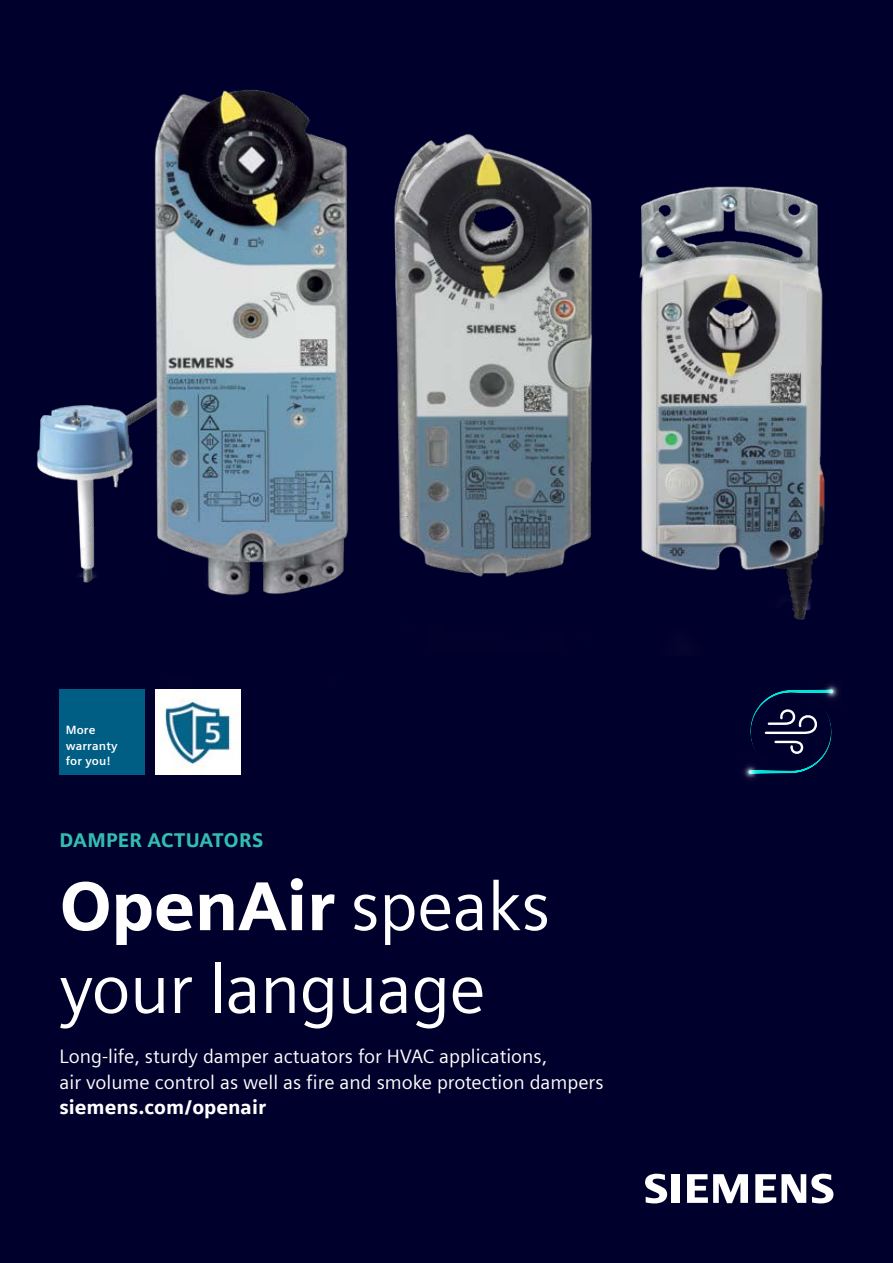
<style>
.page{position:relative;width:893px;height:1263px;background:#fff}
.page>*{position:absolute;margin:0;border:0;box-sizing:border-box;transform-origin:0 0}
.t1{font:900 69px "Siemens Sans";letter-spacing:-.01em;color:#fff}
.t2{font:69px "Siemens Sans Global";letter-spacing:-.01em;color:#fff}
.t3{font:19.5px/25.5px "Siemens Sans Global";color:#fff}
.t4{font:900 19.5px "Siemens Sans";color:#fff}
.t5{font:900 19.5px "Siemens Sans";letter-spacing:.01em;color:#33bdb1}
.t6{font:700 12px/15.6px "Siemens Sans Global";letter-spacing:.015em;color:#fff}
.s1{font-family:"Siemens Sans Global";font-weight:400}
</style>
<div class="page">
<div style="left:0;top:748px;width:893px;height:515px;background:#00002c"></div>
<div style="left:0;top:0;width:893px;height:762px;background:#00002c"></div>
<img style="left:651px;top:186px;width:174px;height:434px">
<img style="left:408px;top:134px;width:243px;height:443px">
<img style="left:36px;top:89px;width:372px;height:506px">
<svg style="left:645px;top:1174px;width:22px;height:29px"></svg>
<div style="left:672px;top:1174px;width:8px;height:29px;background:#fff"></div>
<svg style="left:687px;top:1174px;width:61px;height:29px"></svg>
<svg style="left:755px;top:1174px;width:78px;height:29px"></svg>
<img style="left:155px;top:689px;width:85px;height:85px">
<div style="left:60px;top:689px;width:85px;height:85px;background:#005d83"></div>
<svg style="left:750px;top:689px;width:82px;height:85px"></svg>
<img style="left:818px;top:684px;width:21px;height:20px">
<img style="left:743px;top:759px;width:20px;height:20px">
<p class="t6" style="left:66px;top:723px;width:53px">More warranty for you!</p>
<p class="t5" style="left:60px;top:832px;width:205px">DAMPER ACTUATORS</p>
<h1 class="t1" style="left:60px;top:877px;width:492px">OpenAir <span class="s1">speaks</span></h1>
<h1 class="t2" style="left:60px;top:960px;width:428px">your language</h1>
<p class="t3" style="left:60px;top:1045px;width:546px">Long-life, sturdy damper actuators for HVAC applications,<br>air volume control as well as fire and smoke protection dampers</p>
<p class="t4" style="left:60px;top:1099px;width:208px">siemens.com/openair</p>
</div>
